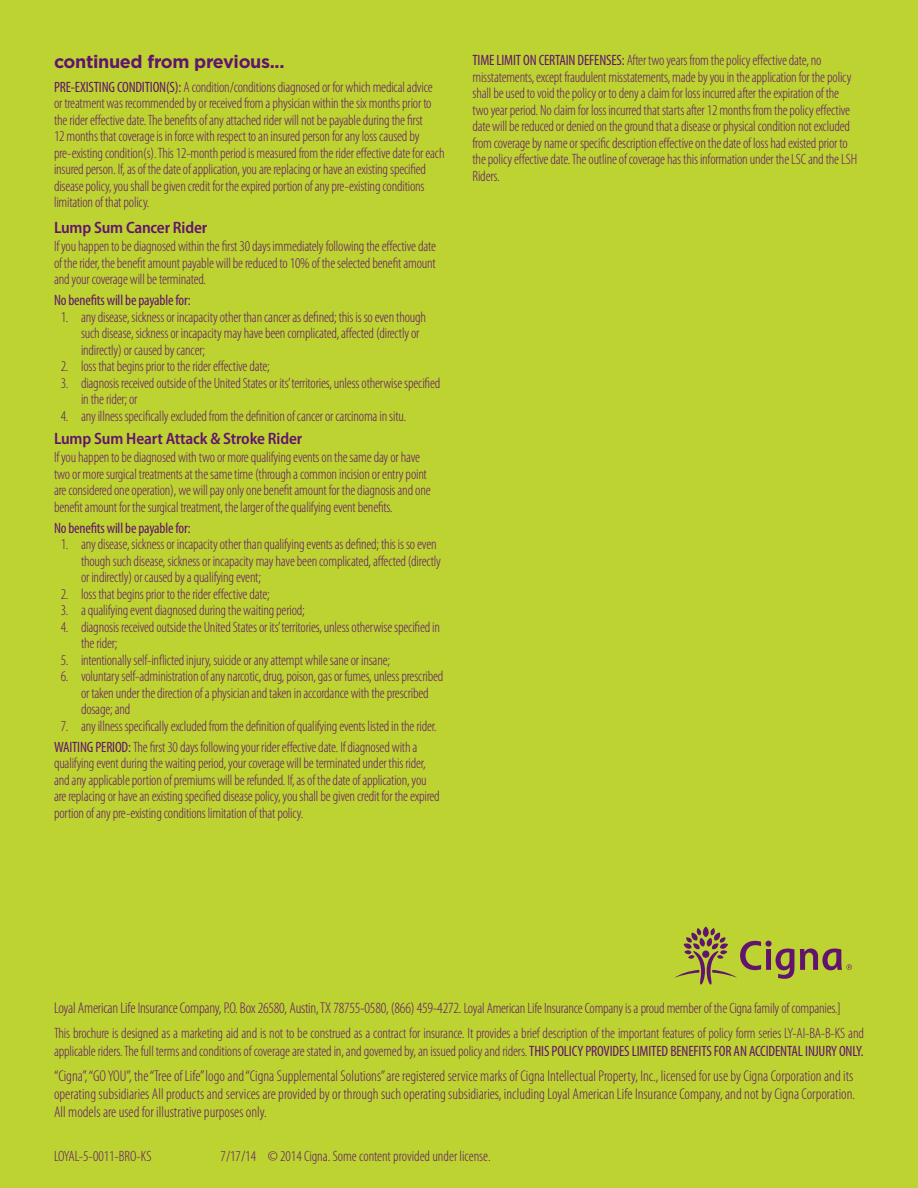
<style>
.page{position:relative;width:918px;height:1188px;background:#bcd331}
.page>*{position:absolute;margin:0;border:0;box-sizing:border-box;transform-origin:0 0}
.t1{font:700 18px "Gotham";letter-spacing:-.02em;color:#62136d}
.t2{font:600 semi-condensed 16.5px "Myriad Pro";letter-spacing:-.01em;color:#62136d}
.t3{font:300 condensed 15.6px/18px "Myriad Pro";letter-spacing:-.015em;color:#62136d;text-align:justify}
.t4{font:300 condensed 15px/16.5px "Myriad Pro";letter-spacing:-.01em;color:#62136d}
.t5{font:condensed 15px "Myriad Pro";letter-spacing:-.01em;color:#62136d}
.s1{font-weight:400}
.s2{font-size:15px}
</style>
<div class="page">
<svg style="left:675px;top:927px;width:177px;height:58px"></svg>
<p class="t1" style="left:54px;top:51px;width:232px">continued from previous...</p>
<p class="t4" style="left:54px;top:79px;width:392px"><span class="s1">PRE-EXISTING CONDITION(S):</span> A condition/conditions diagnosed or for which medical advice or treatment was recommended by or received from a physician within the six months prior to the rider effective date. The benefits of any attached rider will not be payable during the first<br>12 months that coverage is in force with respect to an insured person for any loss caused by pre-existing condition(s). This 12-month period is measured from the rider effective date for each insured person. If, as of the date of application, you are replacing or have an existing specified disease policy, you shall be given credit for the expired portion of any pre-existing conditions limitation of that policy.</p>
<p class="t2" style="left:54px;top:218px;width:155px">Lump Sum Cancer Rider</p>
<p class="t4" style="left:54px;top:238px;width:383px;text-align:justify">If you happen to be diagnosed within the first 30 days immediately following the effective date of the rider, the benefit amount payable will be reduced to 10% of the selected benefit amount and your coverage will be terminated.</p>
<p class="t5" style="left:54px;top:291px;width:138px">No benefits will be payable for:</p>
<p class="t4" style="left:81px;top:309px;width:347px;text-indent:-20px">1. any disease, sickness or incapacity other than cancer as defined; this is so even though such disease, sickness or incapacity may have been complicated, affected (directly or indirectly) or caused by cancer;</p>
<p class="t4" style="left:61px;top:358px;width:211px">2. loss that begins prior to the rider effective date;</p>
<p class="t4" style="left:81px;top:375px;width:361px;text-indent:-20px">3. diagnosis received outside of the United States or its’territories, unless otherwise specified in the rider; or</p>
<p class="t4" style="left:61px;top:408px;width:347px">4. any illness specifically excluded from the definition of cancer or carcinoma in situ.</p>
<p class="t2" style="left:54px;top:429px;width:250px">Lump Sum Heart Attack &amp; Stroke Rider</p>
<p class="t4" style="left:54px;top:450px;width:378px">If you happen to be diagnosed with two or more qualifying events on the same day or have two or more surgical treatments at the same time (through a common incision or entry point are considered one operation), we will pay only one benefit amount for the diagnosis and one benefit amount for the surgical treatment, the larger of the qualifying event benefits.</p>
<p class="t5" style="left:54px;top:519px;width:138px">No benefits will be payable for:</p>
<p class="t4" style="left:81px;top:536px;width:361px;text-indent:-20px">1. any disease, sickness or incapacity other than qualifying events as defined; this is so even though such disease, sickness or incapacity may have been complicated, affected (directly or indirectly) or caused by a qualifying event;</p>
<p class="t4" style="left:61px;top:586px;width:211px">2. loss that begins prior to the rider effective date;</p>
<p class="t4" style="left:61px;top:602px;width:245px">3. a qualifying event diagnosed during the waiting period;</p>
<p class="t4" style="left:81px;top:619px;width:361px;text-indent:-20px">4. diagnosis received outside the United States or its’territories, unless otherwise specified in the rider;</p>
<p class="t4" style="left:61px;top:652px;width:331px">5. intentionally self-inflicted injury, suicide or any attempt while sane or insane;</p>
<p class="t4" style="left:81px;top:668px;width:364px;text-indent:-20px">6. voluntary self-administration of any narcotic, drug, poison, gas or fumes, unless prescribed or taken under the direction of a physician and taken in accordance with the prescribed dosage; and</p>
<p class="t4" style="left:54px;top:716px;width:384px;line-height:20.9px;text-indent:7px">7. any illness specifically excluded from the definition of qualifying events listed in the rider.<br><span class="s1">WAITING PERIOD:</span> The first 30 days following your rider effective date. If diagnosed with a</p>
<p class="t4" style="left:54px;top:755px;width:387px">qualifying event during the waiting period, your coverage will be terminated under this rider, and any applicable portion of premiums will be refunded. If, as of the date of application, you are replacing or have an existing specified disease policy, you shall be given credit for the expired portion of any pre-existing conditions limitation of that policy.</p>
<p class="t4" style="left:472px;top:52px;width:386px"><span class="s1">TIME LIMIT ON CERTAIN DEFENSES:</span> After two years from the policy effective date, no misstatements, except fraudulent misstatements, made by you in the application for the policy shall be used to void the policy or to deny a claim for loss incurred after the expiration of the two year period. No claim for loss incurred that starts after 12 months from the policy effective date will be reduced or denied on the ground that a disease or physical condition not excluded from coverage by name or specific description effective on the date of loss had existed prior to the policy effective date. The outline of coverage has this information under the LSC and the LSH Riders.</p>
<p class="t3" style="left:54px;top:1000px;width:789px">Loyal American Life Insurance Company, P.O. Box 26580, Austin, TX 78755-0580, (866) 459-4272. <span class="s2">Loyal American Life Insurance Company is a proud member of the Cigna family of companies.]</span></p>
<p class="t4" style="left:54px;top:1025px;width:812px;line-height:18px">This brochure is designed as a marketing aid and is not to be construed as a contract for insurance. It provides a brief description of the important features of policy form series LY-AI-BA-B-KS and applicable riders. The full terms and conditions of coverage are stated in, and governed by, an issued policy and riders. <span class="s1">THIS POLICY PROVIDES LIMITED BENEFITS FOR AN ACCIDENTAL INJURY ONLY.</span></p>
<p class="t3" style="left:54px;top:1067px;width:803px">“Cigna”, “GO YOU”, the “Tree of Life” logo and “Cigna Supplemental Solutions” are registered service marks of Cigna Intellectual Property, Inc., licensed for use by Cigna Corporation and its operating subsidiaries All products and services are provided by or through such operating subsidiaries, including Loyal American Life Insurance Company, and not by Cigna Corporation.<br>All models are used for illustrative purposes only.</p>
<p class="t4" style="left:54px;top:1148px;width:99px">LOYAL-5-0011-BRO-KS</p>
<p class="t4" style="left:221px;top:1148px;width:271px">7/17/14 © 2014 Cigna. Some content provided under license.</p>
</div>
